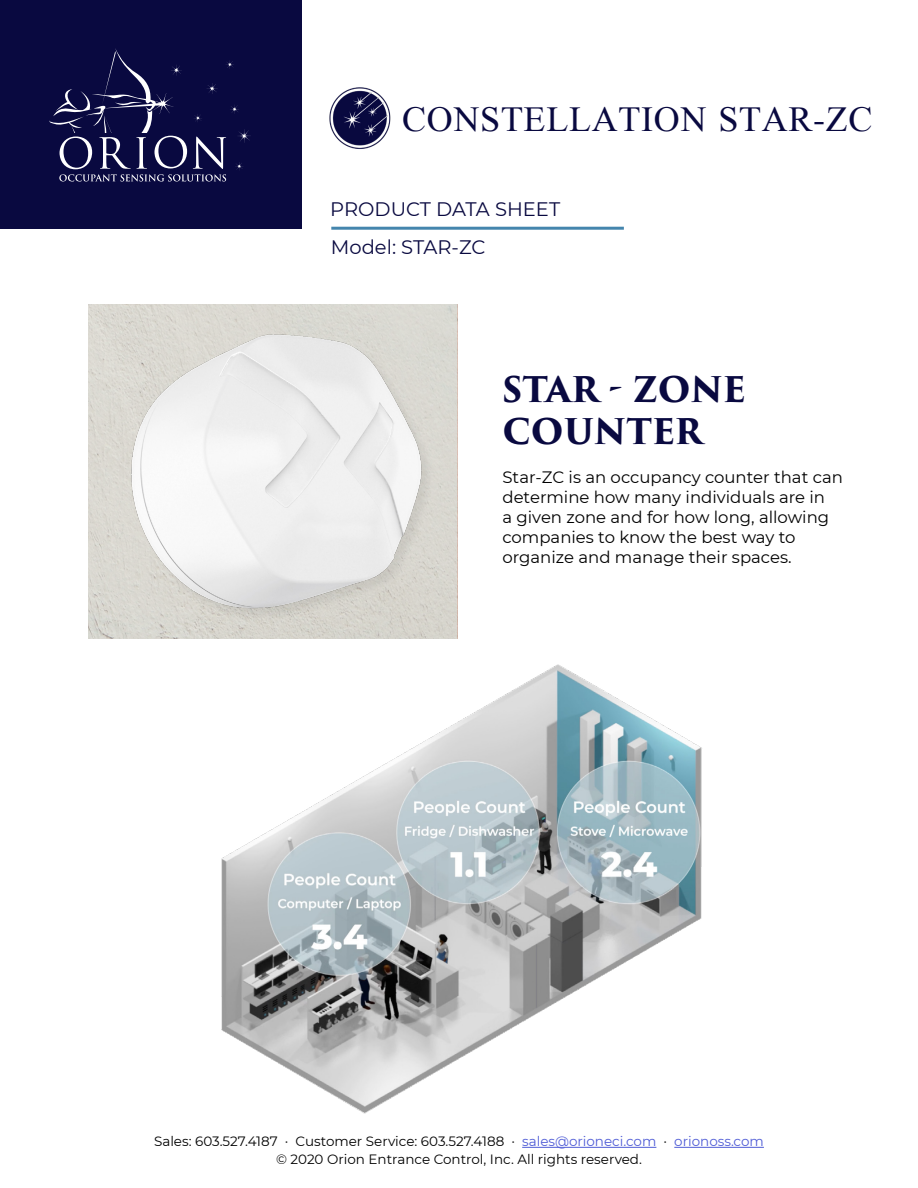
<style>
.page{position:relative;width:918px;height:1188px;background:#fff}
.page>*{position:absolute;margin:0;border:0;box-sizing:border-box;transform-origin:0 0}
.t1{font:36px "Doulos SIL";letter-spacing:.02em;color:#090940}
.t2{font:700 34.5px/41.4px "Trajan Pro 3";color:#090940}
.t3{font:19.5px/38.2px "Montserrat";color:#090940}
.t4{font:16.5px/19.8px "Montserrat";color:#000}
.t5{font:13.5px/18px "Montserrat";color:#000;text-align:center}
.s1{font-family:"PT Sans"}
.s2{color:#4f5cd6}
</style>
<div class="page">
<hr style="left:522px;top:1147px;width:134px;height:1px;background:#4f5cd6">
<hr style="left:674px;top:1147px;width:90px;height:1px;background:#4f5cd6">
<hr style="left:331px;top:227px;width:293px;height:3px;background:#4485ad">
<div style="left:0;top:0;width:302px;height:229px;background:#090940"></div>
<svg style="left:49px;top:48px;width:202px;height:134px"></svg>
<img style="left:221px;top:664px;width:481px;height:450px">
<div style="left:88px;top:304px;width:370px;height:335px;background:#d9d8d1"></div>
<img style="left:114px;top:324px;width:323px;height:300px">
<img style="left:329px;top:87px;width:62px;height:62px">
<h1 class="t1" style="left:402px;top:97px;width:472px">CONSTELLATION STAR-ZC</h1>
<p class="t3" style="left:330px;top:189px;width:231px">PRODUCT DATA SHEET<br>Model: STAR-ZC</p>
<h2 class="t2" style="left:502px;top:370px;width:245px">STAR - ZONE<br>COUNTER</h2>
<p class="t4" style="left:502px;top:467px;width:342px">Star-ZC is an occupancy counter that can determine how many individuals are in<br>a given zone and for how long, allowing companies to know the best way to organize and manage their spaces.</p>
<p class="t5" style="left:154px;top:1132px;width:611px">Sales: 603.527.4187 <span class="s1">·</span> Customer Service: 603.527.4188 <span class="s1">·</span> <span class="s2">sales@orioneci.com</span> <span class="s1">·</span> <span class="s2">orionoss.com </span>© 2020 Orion Entrance Control, Inc. All rights reserved.</p>
</div>
